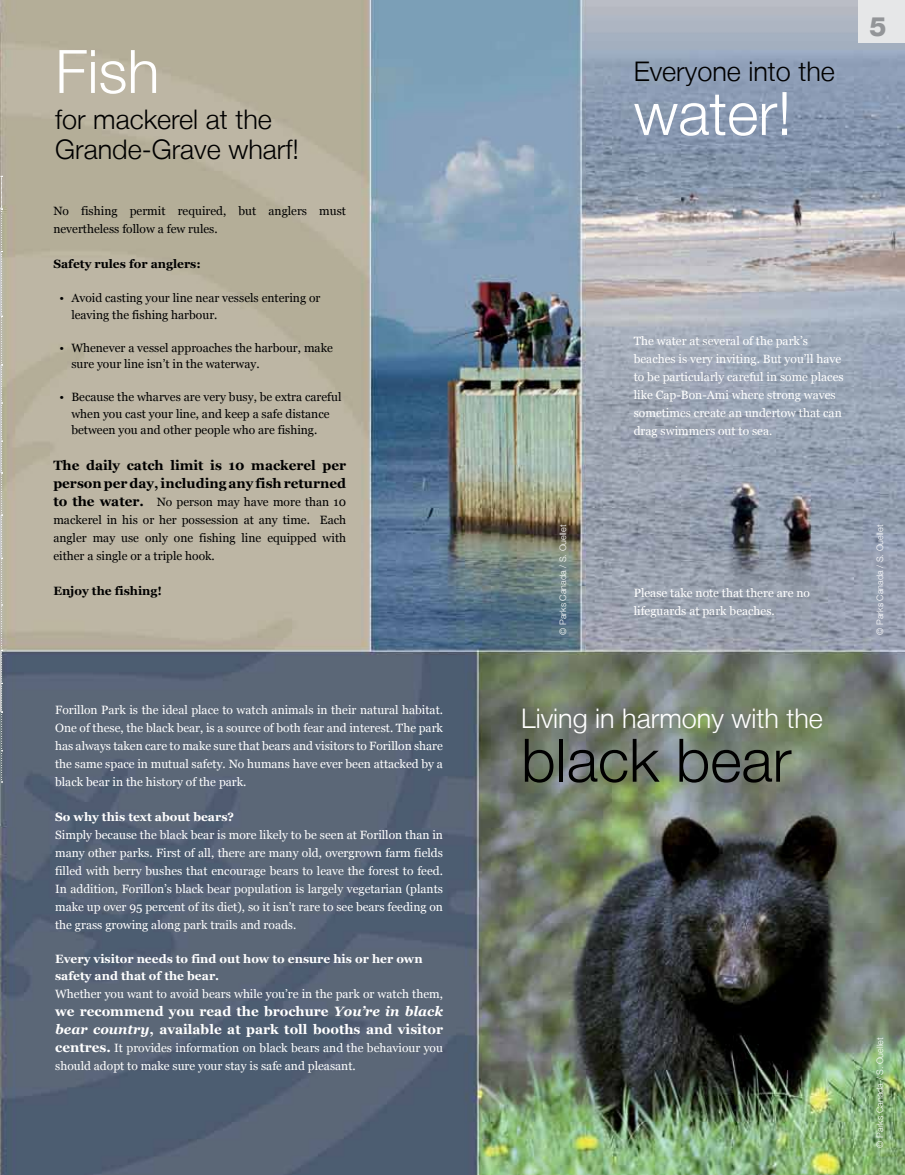
<style>
.page{position:relative;width:905px;height:1175px;background:#fff}
.page>*{position:absolute;margin:0;border:0;box-sizing:border-box;transform-origin:0 0}
.t1{font:300 60px "Helvetica Neue LT";color:#fff}
.t2{font:300 60px "Helvetica Neue LT";color:#000}
.t3{font:300 27px/30px "Helvetica Neue LT";color:#000}
.t4{font:300 27px "Helvetica Neue LT";color:#fff}
.t5{font:800 27px "Helvetica Neue LT";color:#939598}
.t6{font:700 13.5px/18px "Georgia";color:#fff}
.t7{font:700 13.5px/18px "Georgia";color:#000}
.t8{font:12px/18px "Georgia";color:#fff}
.t9{font:12px/18px "Georgia";color:#000}
.t10{font:700 12px/16.5px "Georgia";color:#fff}
.t11{font:700 12px "Georgia";color:#000}
.t12{font:300 9px "Helvetica Neue LT Std";color:#fff}
.s1{font-weight:700;font-size:13.5px}
.s2{font-style:italic}
</style>
<div class="page">
<img style="left:0;top:0;width:904px;height:1174px">
<svg style="left:0;top:176px;width:3px;height:606px;background:#b6b6b1"></svg>
<div style="left:858px;top:0;width:46px;height:43px;background:#e6e7e8"></div>
<h1 class="t1" style="left:55px;top:35px;width:106px">Fish</h1>
<h2 class="t3" style="left:55px;top:104px;width:245px">for mackerel at the<br>Grande-Grave wharf!</h2>
<p class="t9" style="left:53px;top:202px;width:294px">No fishing permit required, but anglers must nevertheless follow a few rules.</p>
<p class="t11" style="left:53px;top:257px;width:149px">Safety rules for anglers:</p>
<p class="t9" style="left:71px;top:290px;width:250px;line-height:16.5px;text-indent:-12px">• Avoid casting your line near vessels entering or leaving the fishing harbour.</p>
<p class="t9" style="left:71px;top:339px;width:263px;line-height:16.5px;text-indent:-12px">• Whenever a vessel approaches the harbour, make sure your line isn’t in the waterway.</p>
<p class="t9" style="left:71px;top:389px;width:272px;line-height:16.5px;text-indent:-12px">• Because the wharves are very busy, be extra careful when you cast your line, and keep a safe distance between you and other people who are fishing.</p>
<p class="t7" style="left:53px;top:456px;width:294px">The daily catch limit is 10 mackerel per person per day, including any fish returned</p>
<p class="t9" style="left:53px;top:493px;width:294px;text-align:justify"><span class="s1">to the water.</span> No person may have more than 10 mackerel in his or her possession at any time. Each angler may use only one fishing line equipped with either a single or a triple hook.</p>
<p class="t11" style="left:53px;top:584px;width:110px">Enjoy the fishing!</p>
<p class="t8" style="left:55px;top:701px;width:389px;text-align:justify">Forillon Park is the ideal place to watch animals in their natural habitat.<br>One of these, the black bear, is a source of both fear and interest. The park has always taken care to make sure that bears and visitors to Forillon share the same space in mutual safety. No humans have ever been attacked by a black bear in the history of the park.</p>
<p class="t10" style="left:55px;top:808px;width:180px">So why this text about bears?</p>
<p class="t8" style="left:55px;top:825px;width:389px;text-align:justify">Simply because the black bear is more likely to be seen at Forillon than in many other parks. First of all, there are many old, overgrown farm fields filled with berry bushes that encourage bears to leave the forest to feed.<br>In addition, Forillon’s black bear population is largely vegetarian (plants make up over 95 percent of its diet), so it isn’t rare to see bears feeding on the grass growing along park trails and roads.</p>
<p class="t10" style="left:55px;top:951px;width:369px">Every visitor needs to find out how to ensure his or her own safety and that of the bear.</p>
<p class="t8" style="left:55px;top:984px;width:389px">Whether you want to avoid bears while you’re in the park or watch them,</p>
<p class="t6" style="left:55px;top:1002px;width:389px">we recommend you read the brochure <span class="s2">You’re in black bear country</span>, available at park toll booths and visitor</p>
<p class="t8" style="left:55px;top:1038px;width:389px"><span class="s1">centres.</span> It provides information on black bears and the behaviour you should adopt to make sure your stay is safe and pleasant.</p>
<h2 class="t3" style="left:633px;top:56px;width:203px">Everyone into the</h2>
<h1 class="t1" style="left:633px;top:77px;width:159px">water!</h1>
<h2 class="t5" style="left:869px;top:10px;width:19px">5</h2>
<p class="t8" style="left:633px;top:332px;width:211px">The water at several of the park’s beaches is very inviting. But you’ll have to be particularly careful in some places like Cap-Bon-Ami where strong waves sometimes create an undertow that can drag swimmers out to sea.</p>
<p class="t12" style="left:557px;top:634px;width:112px;rotate:-90deg">© Parks Canada / S. Ouellet</p>
<p class="t12" style="left:874px;top:634px;width:112px;rotate:-90deg">© Parks Canada / S. Ouellet</p>
<p class="t8" style="left:633px;top:584px;width:178px">Please take note that there are no lifeguards at park beaches.</p>
<h2 class="t4" style="left:521px;top:701px;width:303px">Living in harmony with the</h2>
<h1 class="t2" style="left:521px;top:723px;width:272px">black bear</h1>
<p class="t12" style="left:874px;top:1147px;width:112px;rotate:-90deg">© Parks Canada / S. Ouellet</p>
</div>
